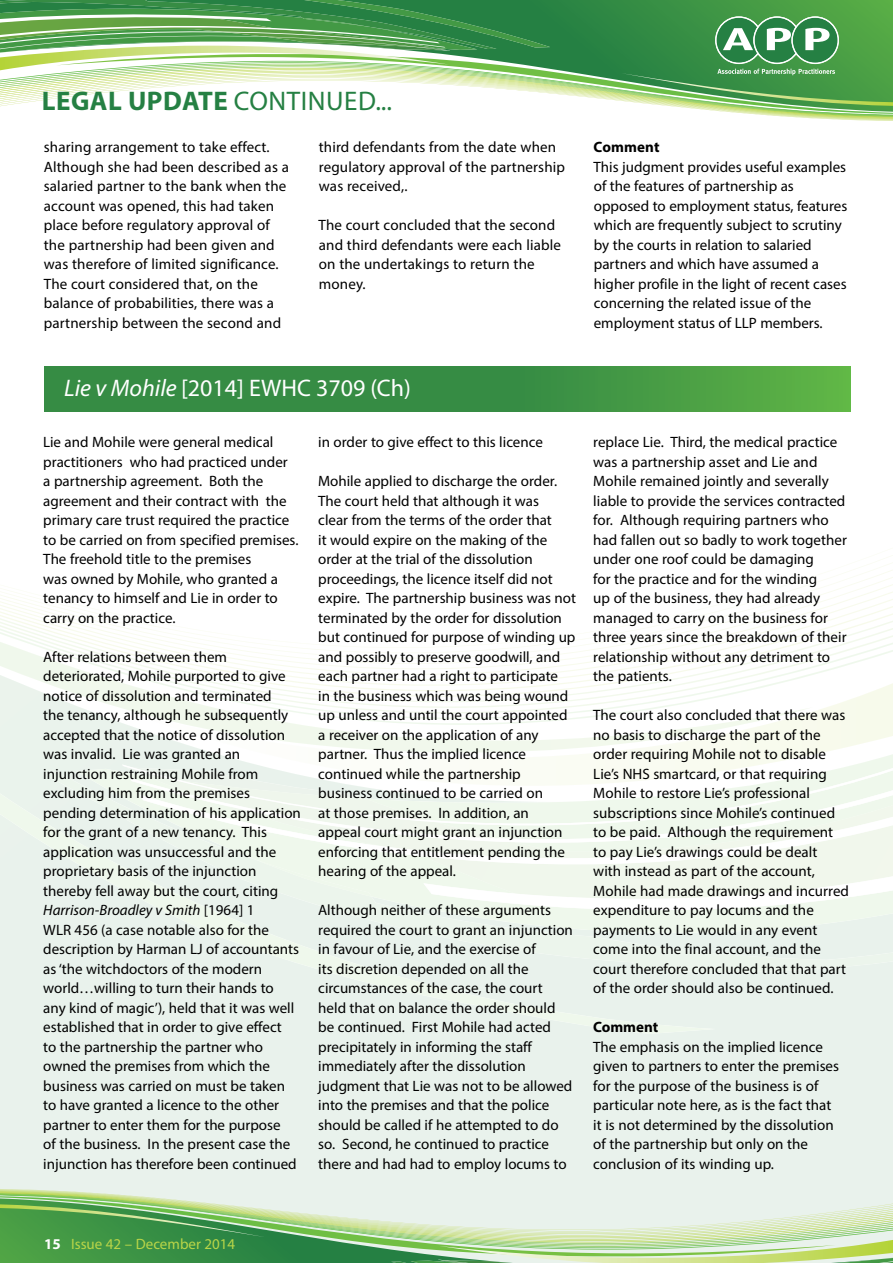
<style>
.page{position:relative;width:893px;height:1263px;background:#fff}
.page>*{position:absolute;margin:0;border:0;box-sizing:border-box;transform-origin:0 0}
.t1{font:700 27px "Myriad Pro";letter-spacing:.02em;color:#258043}
.t2{font:27px "Myriad Pro";color:#258043}
.t3{font:24px "Myriad Pro";color:#fff}
.t4{font:15px/19.5px "Myriad Pro";color:#000}
.t5{font:15px "Myriad Pro";color:#b9d548}
.t6{font:700 15px "Myriad Pro";color:#000}
.s1{font-weight:400}
.s2{font-style:italic}
.s3{font-weight:700;color:#fff}
</style>
<div class="page">
<div style="left:0;top:972px;width:893px;height:217px;background:#e9f2ec"></div>
<div style="left:0;top:792px;width:715px;height:242px;background:#e9f2ec"></div>
<svg style="left:122px;top:792px;width:771px;height:168px;background:#eef6ee"></svg>
<svg style="left:123px;top:792px;width:770px;height:41px;fill:#eff8ec"></svg>
<svg style="left:0;top:786px;width:893px;height:6px;fill:#eff8ec"></svg>
<svg style="left:0;top:780px;width:893px;height:6px"></svg>
<svg style="left:0;top:775px;width:893px;height:5px"></svg>
<svg style="left:0;top:769px;width:893px;height:6px"></svg>
<svg style="left:0;top:764px;width:893px;height:5px;fill:#fafbf2"></svg>
<svg style="left:0;top:759px;width:893px;height:5px;fill:#fafcf2"></svg>
<svg style="left:0;top:754px;width:893px;height:5px;fill:#fafcf3"></svg>
<svg style="left:0;top:748px;width:841px;height:6px"></svg>
<svg style="left:0;top:742px;width:866px;height:6px;fill:#f2f8ec"></svg>
<svg style="left:0;top:737px;width:887px;height:5px;fill:#f3f9ec"></svg>
<svg style="left:0;top:731px;width:893px;height:6px"></svg>
<svg style="left:0;top:726px;width:893px;height:5px"></svg>
<svg style="left:0;top:720px;width:893px;height:6px"></svg>
<svg style="left:0;top:714px;width:893px;height:6px"></svg>
<svg style="left:0;top:555px;width:893px;height:159px"></svg>
<svg style="left:0;top:1189px;width:893px;height:74px;background:#add1a5"></svg>
<svg style="left:0;top:0;width:893px;height:121px"></svg>
<svg style="left:44px;top:367px;width:806px;height:45px;background:#3e9444"></svg>
<h1 class="t1" style="left:42px;top:83px;width:243px">Legal Update <span class="s1">Continued</span></h1>
<h1 class="t2" style="left:375px;top:84px;width:18px">...</h1>
<p class="t4" style="left:44px;top:137px;width:247px">sharing arrangement to take effect.<br>Although she had been described as a salaried partner to the bank when the account was opened, this had taken place before regulatory approval of the partnership had been given and was therefore of limited significance.<br>The court considered that, on the balance of probabilities, there was a partnership between the second and</p>
<p class="t4" style="left:319px;top:137px;width:248px">third defendants from the date when regulatory approval of the partnership was received,.</p>
<p class="t4" style="left:319px;top:215px;width:244px">The court concluded that the second and third defendants were each liable on the undertakings to return the money.</p>
<p class="t6" style="left:594px;top:137px;width:68px">Comment</p>
<p class="t4" style="left:594px;top:157px;width:255px">This judgment provides useful examples of the features of partnership as opposed to employment status, features which are frequently subject to scrutiny by the courts in relation to salaried partners and which have assumed a higher profile in the light of recent cases concerning the related issue of the employment status of LLP members.</p>
<h2 class="t3" style="left:64px;top:373px;width:348px"><span class="s2">Lie v Mohile</span> [2014] EWHC 3709 (Ch)</h2>
<p class="t4" style="left:43px;top:432px;width:257px">Lie and Mohile were general medical practitioners who had practiced under a partnership agreement. Both the agreement and their contract with the primary care trust required the practice to be carried on from specified premises.<br>The freehold title to the premises<br>was owned by Mohile, who granted a tenancy to himself and Lie in order to carry on the practice.</p>
<p class="t4" style="left:43px;top:646px;width:259px">After relations between them deteriorated, Mohile purported to give notice of dissolution and terminated<br>the tenancy, although he subsequently accepted that the notice of dissolution was invalid. Lie was granted an injunction restraining Mohile from excluding him from the premises pending determination of his application for the grant of a new tenancy. This application was unsuccessful and the proprietary basis of the injunction thereby fell away but the court, citing <span class="s2">Harrison-Broadley v Smith</span> [1964] 1<br>WLR 456 (a case notable also for the description by Harman LJ of accountants as ‘the witchdoctors of the modern world…willing to turn their hands to<br>any kind of magic’), held that it was well established that in order to give effect<br>to the partnership the partner who owned the premises from which the business was carried on must be taken to have granted a licence to the other partner to enter them for the purpose<br>of the business. In the present case the injunction has therefore been continued</p>
<p class="t4" style="left:318px;top:432px;width:226px">in order to give effect to this licence</p>
<p class="t4" style="left:318px;top:471px;width:259px">Mohile applied to discharge the order.<br>The court held that although it was<br>clear from the terms of the order that<br>it would expire on the making of the order at the trial of the dissolution proceedings, the licence itself did not expire. The partnership business was not terminated by the order for dissolution but continued for purpose of winding up and possibly to preserve goodwill, and each partner had a right to participate<br>in the business which was being wound up unless and until the court appointed a receiver on the application of any partner. Thus the implied licence continued while the partnership business continued to be carried on<br>at those premises. In addition, an<br>appeal court might grant an injunction enforcing that entitlement pending the hearing of the appeal.</p>
<p class="t4" style="left:318px;top:900px;width:256px">Although neither of these arguments required the court to grant an injunction in favour of Lie, and the exercise of<br>its discretion depended on all the circumstances of the case, the court held that on balance the order should be continued. First Mohile had acted precipitately in informing the staff immediately after the dissolution judgment that Lie was not to be allowed into the premises and that the police should be called if he attempted to do so. Second, he continued to practice there and had had to employ locums to</p>
<p class="t4" style="left:593px;top:432px;width:255px">replace Lie. Third, the medical practice was a partnership asset and Lie and Mohile remained jointly and severally liable to provide the services contracted for. Although requiring partners who had fallen out so badly to work together under one roof could be damaging<br>for the practice and for the winding<br>up of the business, they had already managed to carry on the business for three years since the breakdown of their relationship without any detriment to the patients.</p>
<p class="t4" style="left:593px;top:705px;width:257px">The court also concluded that there was no basis to discharge the part of the order requiring Mohile not to disable Lie’s NHS smartcard, or that requiring Mohile to restore Lie’s professional subscriptions since Mohile’s continued to be paid. Although the requirement to pay Lie’s drawings could be dealt<br>with instead as part of the account, Mohile had made drawings and incurred expenditure to pay locums and the payments to Lie would in any event come into the final account, and the court therefore concluded that that part of the order should also be continued.</p>
<p class="t6" style="left:593px;top:1017px;width:67px">Comment</p>
<p class="t4" style="left:593px;top:1036px;width:248px">The emphasis on the implied licence given to partners to enter the premises for the purpose of the business is of particular note here, as is the fact that it is not determined by the dissolution of the partnership but only on the conclusion of its winding up.</p>
<p class="t5" style="left:44px;top:1235px;width:193px"><span class="s3">15</span> Issue 42 – December 2014</p>
</div>
